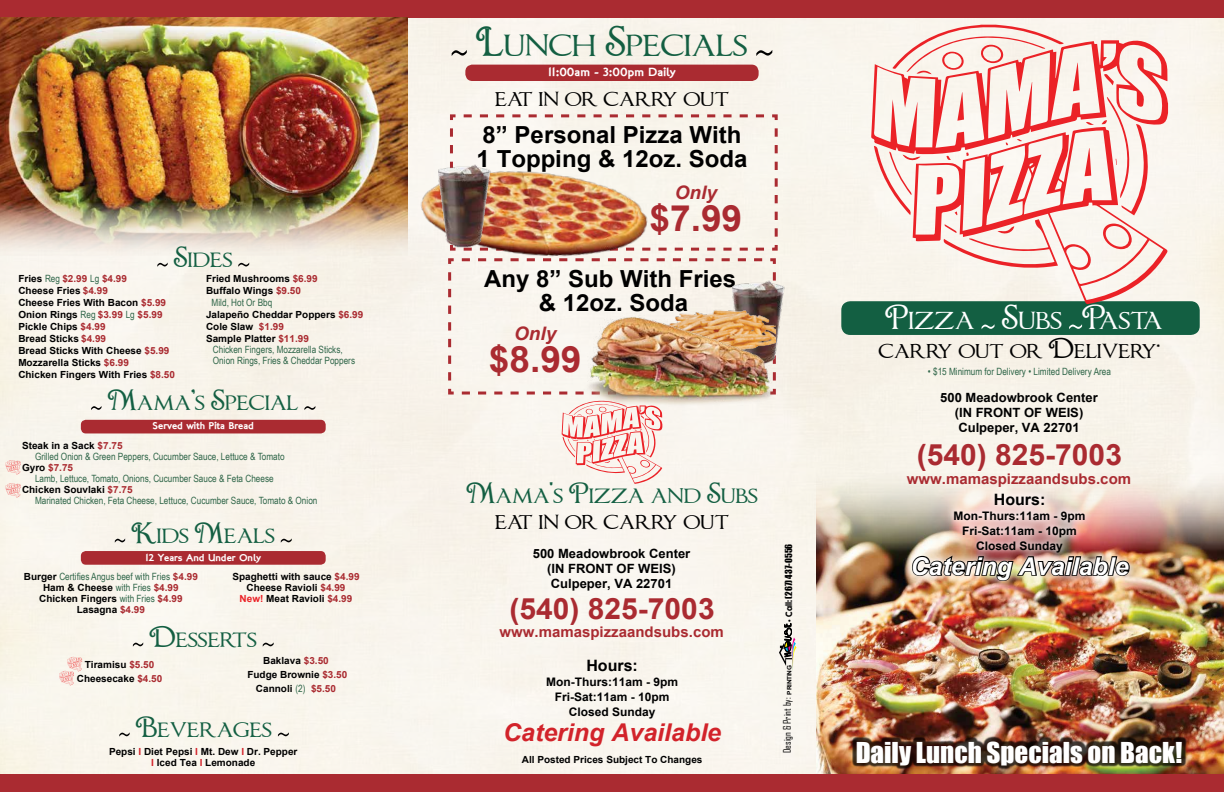
<style>
.page{position:relative;width:1224px;height:792px;background:#fff}
.page>*{position:absolute;margin:0;border:0;box-sizing:border-box;transform-origin:0 0}
.t1{font:36.6px "Chocolate Box";letter-spacing:-.01em;color:#135f42}
.t2{font:700 36.3px "Arial";color:#aa2b31}
.t3{font:29.6px "Chocolate Box";letter-spacing:-.01em;color:#fff}
.t4{font:700 29.4px "Arial";color:#aa2b31}
.t5{font:26.5px "Impact";color:#fff}
.t6{font:25px "Chocolate Box";letter-spacing:-.01em;color:#135f42}
.t7{font:italic 700 24.5px "Arial";color:#d2232a}
.t8{font:italic 700 24.5px "Arial";color:#fff}
.t9{font:24px "Chocolate Box";letter-spacing:-.01em;color:#000}
.t10{font:700 23.5px/24px "Arial";color:#000}
.t11{font:italic 700 18.6px "Arial";color:#aa2b31}
.t12{font:700 15.7px "Arial";color:#000}
.t13{font:700 14.7px "Arial";color:#aa2b31}
.t14{font:700 12.7px/15px "Arial";color:#000;text-align:center}
.t15{font:12px "London Two";color:#fff}
.t16{font:700 11.8px/15px "Arial";color:#000;text-align:center}
.t17{font:10px/11px "Arial Narrow";color:#2e6548}
.t18{font:10px "London Two";color:#fff}
.t19{font:10px "Agency FB";color:#000}
.t20{font:700 9.8px/12px "Arial";color:#000;text-align:center}
.t21{font:700 9.8px "Arial";color:#aa2b31}
.t22{font:9px "Impact";color:#000}
.t23{font:7.7px "HOTELPARADISO";color:#000;scale:1.67 1}
.t24{font:700 6px "Arial";color:#000;scale:1.08 1}
.s1{font-family:"Arial Narrow";font-weight:400;font-size:10px;color:#2e6548}
.s2{color:#aa2b31}
.s3{color:#000}
.s4{font-family:"Arial";font-weight:700;font-size:9.8px;color:#000}
.s5{font-family:"Arial";font-weight:700;font-size:9.8px;color:#aa2b31}
.s6{color:#eb2227}
.s7{color:#d2232a}
.s8{font-family:"Arial Rounded MT";font-weight:700;font-size:7.3px}
.s9{font-family:"VAG Rounded Std";font-weight:700}
</style>
<div class="page">
<div style="left:0;top:18px;width:1224px;height:756px;background:#f9f5ec"></div>
<div style="left:0;top:774px;width:1224px;height:18px;background:#aa2b31"></div>
<div style="left:0;top:0;width:1224px;height:18px;background:#aa2b31"></div>
<img style="left:0;top:17px;width:408px;height:244px">
<svg style="left:157px;top:263px;width:11px;height:4px"></svg>
<svg style="left:238px;top:263px;width:11px;height:4px"></svg>
<svg style="left:91px;top:406px;width:10px;height:4px"></svg>
<svg style="left:304px;top:406px;width:11px;height:4px"></svg>
<svg style="left:452px;top:50px;width:15px;height:6px"></svg>
<svg style="left:756px;top:50px;width:16px;height:6px"></svg>
<svg style="left:119px;top:732px;width:11px;height:5px"></svg>
<svg style="left:278px;top:732px;width:11px;height:5px"></svg>
<div style="left:81px;top:420px;width:245px;height:13px;background:#aa2b31;border-radius:5px"></div>
<div style="left:465px;top:65px;width:294px;height:16px;background:#aa2b31;border-radius:7px"></div>
<svg style="left:115px;top:538px;width:10px;height:5px"></svg>
<svg style="left:281px;top:538px;width:11px;height:5px"></svg>
<div style="left:81px;top:551px;width:245px;height:14px;background:#aa2b31;border-radius:5px"></div>
<svg style="left:133px;top:642px;width:10px;height:5px"></svg>
<svg style="left:263px;top:642px;width:11px;height:5px"></svg>
<svg style="left:59px;top:657px;width:23px;height:28px"></svg>
<div style="left:448px;top:113px;width:331px;height:139px;background:#f8f5ec"></div>
<img style="left:409px;top:155px;width:247px;height:132px">
<img style="left:438px;top:153px;width:55px;height:95px">
<div style="left:447px;top:257px;width:330px;height:139px;background:#f9f5ee"></div>
<img style="left:732px;top:270px;width:55px;height:94px">
<img style="left:583px;top:307px;width:195px;height:102px">
<svg style="left:562px;top:401px;width:100px;height:83px"></svg>
<svg style="left:779px;top:623px;width:18px;height:49px"></svg>
<div style="left:841px;top:301px;width:359px;height:34px;background:#135f42;border-radius:9px"></div>
<svg style="left:982px;top:324px;width:13px;height:5px"></svg>
<svg style="left:1069px;top:324px;width:13px;height:5px"></svg>
<svg style="left:913px;top:270px;width:255px;height:34px;fill:#f8f4eb"></svg>
<svg style="left:871px;top:25px;width:297px;height:245px"></svg>
<img style="left:816px;top:466px;width:408px;height:308px">
<div style="left:852px;top:736px;width:335px;height:34px;background:#000;opacity:.75"></div>
<div style="left:903px;top:484px;width:236px;height:106px;background:#fff;opacity:.75"></div>
<img style="left:911px;top:554px;width:220px;height:28px">
<svg style="left:6px;top:460px;width:14px;height:15px"></svg>
<svg style="left:6px;top:483px;width:14px;height:15px"></svg>
<h3 class="t6" style="left:174px;top:245px;width:60px">Sides</h3>
<p class="t20" style="left:18px;top:273px;width:158px;text-align:left">Fries <span class="s1">Reg</span> <span class="s2">$2.99</span> <span class="s1">Lg</span> <span class="s2">$4.99<br></span>Cheese Fries <span class="s2">$4.99<br></span>Cheese Fries With Bacon <span class="s2">$5.99<br></span>Onion Rings <span class="s1">Reg</span> <span class="s2">$3.99</span> <span class="s1">Lg</span> <span class="s2">$5.99<br></span>Pickle Chips <span class="s2">$4.99<br></span>Bread Sticks <span class="s2">$4.99<br></span>Bread Sticks With Cheese <span class="s2">$5.99<br></span>Mozzarella Sticks <span class="s2">$6.99<br></span>Chicken Fingers With Fries <span class="s2">$8.50</span></p>
<p class="t20" style="left:206px;top:273px;width:113px;text-align:left">Fried Mushrooms <span class="s2">$6.99<br></span>Buffalo Wings <span class="s2">$9.50</span></p>
<p class="t17" style="left:212px;top:297px;width:62px">Mild, Hot Or Bbq</p>
<p class="t20" style="left:206px;top:309px;width:159px;text-align:left">Jalapeño Cheddar Poppers <span class="s2">$6.99<br></span>Cole Slaw <span class="s2">$1.99<br></span>Sample Platter <span class="s2">$11.99</span></p>
<p class="t17" style="left:213px;top:344px;width:144px">Chicken Fingers, Mozzarella Sticks,<br>Onion Rings, Fries &amp; Cheddar Poppers</p>
<h3 class="t6" style="left:107px;top:389px;width:193px">Mama’s Special</h3>
<p class="t18" style="left:153px;top:420px;width:103px">Served with Pita Bread</p>
<p class="t20" style="left:22px;top:440px;width:102px">Steak in a Sack <span class="s2">$7.75</span></p>
<p class="t17" style="left:35px;top:451px;width:251px">Grilled Onion &amp; Green Peppers, Cucumber Sauce, Lettuce &amp; Tomato</p>
<p class="t21" style="left:22px;top:461px;width:53px"><span class="s3">Gyro</span> $7.75</p>
<p class="t17" style="left:35px;top:473px;width:240px">Lamb, Lettuce, Tomato, Onions, Cucumber Sauce &amp; Feta Cheese</p>
<p class="t20" style="left:22px;top:484px;width:112px">Chicken Souvlaki <span class="s2">$7.75</span></p>
<p class="t17" style="left:35px;top:495px;width:284px">Marinated Chicken, Feta Cheese, Lettuce, Cucumber Sauce, Tomato &amp; Onion</p>
<h3 class="t6" style="left:131px;top:521px;width:145px">Kids Meals</h3>
<p class="t18" style="left:145px;top:551px;width:117px">12 Years And Under Only</p>
<p class="t17" style="left:24px;top:570px;width:176px"><span class="s4">Burger</span> Certifies Angus beef with Fries <span class="s5">$4.99</span></p>
<p class="t20" style="left:39px;top:582px;width:145px;line-height:11px">Ham &amp; Cheese <span class="s1">with Fries</span> <span class="s2">$4.99<br></span>Chicken Fingers <span class="s1">with Fries</span> <span class="s2">$4.99<br></span>Lasagna <span class="s2">$4.99</span></p>
<p class="t20" style="left:232px;top:571px;width:129px;line-height:11px">Spaghetti with sauce <span class="s2">$4.99<br></span>Cheese Ravioli <span class="s2">$4.99<br></span><span class="s6">New!</span> Meat Ravioli <span class="s2">$4.99</span></p>
<h3 class="t6" style="left:149px;top:625px;width:109px">Desserts</h3>
<p class="t20" style="left:77px;top:658px;width:87px;line-height:14px">Tiramisu <span class="s2">$5.50<br></span>Cheesecake <span class="s2">$4.50</span></p>
<p class="t20" style="left:247px;top:654px;width:102px;line-height:14px">Baklava <span class="s2">$3.50<br></span>Fudge Brownie <span class="s2">$3.50<br></span>Cannoli <span class="s1">(2)</span> <span class="s2">$5.50</span></p>
<h3 class="t6" style="left:136px;top:715px;width:138px">Beverages</h3>
<p class="t20" style="left:109px;top:746px;width:190px;line-height:11px">Pepsi <span class="s7">I</span> Diet Pepsi <span class="s7">I</span> Mt. Dew <span class="s7">I</span> Dr. Pepper<br><span class="s7">I</span> Iced Tea <span class="s7">I</span> Lemonade</p>
<h1 class="t1" style="left:475px;top:25px;width:274px">Lunch Specials</h1>
<p class="t15" style="left:548px;top:64px;width:129px">11:00am - 3:00pm Daily</p>
<h3 class="t9" style="left:495px;top:85px;width:236px">eat in or carry out</h3>
<h3 class="t10" style="left:477px;top:124px;width:272px">8” Personal Pizza With<br>1 Topping &amp; 12oz. Soda</h3>
<h3 class="t11" style="left:675px;top:180px;width:44px">Only</h3>
<h2 class="t2" style="left:650px;top:194px;width:94px">$7.99</h2>
<h3 class="t10" style="left:484px;top:268px;width:254px;text-align:center">Any 8” Sub With Fries &amp; 12oz. Soda</h3>
<h3 class="t11" style="left:514px;top:321px;width:44px">Only</h3>
<h2 class="t2" style="left:489px;top:335px;width:94px">$8.99</h2>
<h3 class="t6" style="left:466px;top:482px;width:293px">Mama's Pizza and Subs</h3>
<h3 class="t9" style="left:495px;top:508px;width:236px">eat in or carry out</h3>
<p class="t14" style="left:533px;top:546px;width:159px">500 Meadowbrook Center (IN FRONT OF WEIS)<br>Culpeper, VA 22701</p>
<h3 class="t4" style="left:510px;top:589px;width:207px">(540) 825-7003</h3>
<h3 class="t13" style="left:500px;top:622px;width:226px">www.mamaspizzaandsubs.com</h3>
<h3 class="t12" style="left:586px;top:655px;width:53px">Hours:</h3>
<p class="t16" style="left:546px;top:675px;width:134px">Mon-Thurs:11am - 9pm<br>Fri-Sat:11am - 10pm<br>Closed Sunday</p>
<h3 class="t7" style="left:503px;top:716px;width:220px">Catering Available</h3>
<p class="t20" style="left:522px;top:754px;width:182px">All Posted Prices Subject To Changes</p>
<p class="t22" style="left:782px;top:622px;width:79px;rotate:-90deg"><span class="s8">•</span> <span class="s9">Call</span>: (267) 437-0556</p>
<p class="t23" style="left:785px;top:657px;width:22px;rotate:-90deg">House</p>
<p class="t24" style="left:785px;top:695px;width:28px;rotate:-90deg">Printing</p>
<p class="t19" style="left:781px;top:753px;width:57px;rotate:-90deg">Design &amp; Print by:</p>
<h3 class="t3" style="left:885px;top:304px;width:279px">Pizza Subs Pasta</h3>
<h3 class="t9" style="left:879px;top:337px;width:283px">carry out or Delivery*</h3>
<p class="t17" style="left:928px;top:365px;width:185px">• $15 Minimum for Delivery • Limited Delivery Area</p>
<p class="t14" style="left:940px;top:391px;width:159px">500 Meadowbrook Center (IN FRONT OF WEIS)<br>Culpeper, VA 22701</p>
<h3 class="t4" style="left:917px;top:436px;width:207px">(540) 825-7003</h3>
<h3 class="t13" style="left:907px;top:469px;width:226px">www.mamaspizzaandsubs.com</h3>
<h3 class="t12" style="left:994px;top:489px;width:53px">Hours:</h3>
<p class="t16" style="left:954px;top:508px;width:134px">Mon-Thurs:11am - 9pm<br>Fri-Sat:11am - 10pm<br>Closed Sunday</p>
<h3 class="t8" style="left:911px;top:550px;width:220px">Catering Available</h3>
<h3 class="t5" style="left:856px;top:732px;width:328px">Daily Lunch Specials on Back!</h3>
</div>
